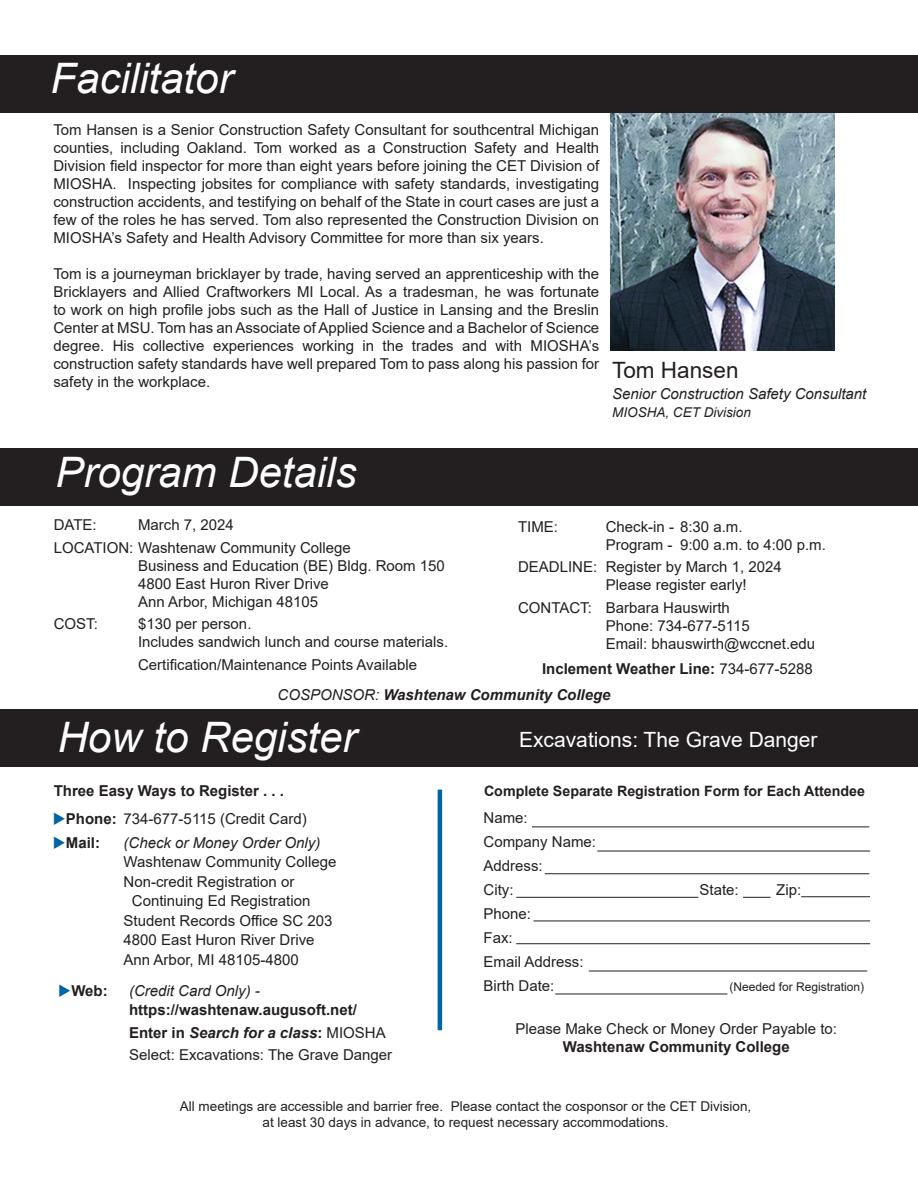
<style>
.page{position:relative;width:918px;height:1188px;background:#fff}
.page>*{position:absolute;margin:0;border:0;box-sizing:border-box;transform-origin:0 0}
.t1{font:italic 42px "Arial";color:#fff}
.t2{font:22.5px "Arial";color:#231f20}
.t3{font:21px "Arial";color:#fff}
.t4{font:15px/18px "Arial";color:#231f20}
.t5{font:700 15px/22.5px "Arial";color:#231f20}
.t6{font:italic 15px "Arial";color:#231f20}
.t7{font:italic 700 15px "Arial";color:#231f20}
.t8{font:700 14.25px "Arial";color:#231f20}
.t9{font:13.5px/15.8px "Arial";color:#231f20;text-align:center}
.t10{font:italic 13.5px "Arial";color:#231f20}
.t11{font:12px "Arial";color:#231f20}
.s1{font-weight:400}
.s2{color:#0065a4}
.s3{font-weight:700}
.s4{font-style:italic}
</style>
<div class="page">
<img style="left:611px;top:113px;width:223px;height:238px">
<div style="left:0;top:448px;width:918px;height:58px;background:#231f20"></div>
<div style="left:0;top:709px;width:918px;height:58px;background:#231f20"></div>
<div style="left:0;top:55px;width:918px;height:57px;background:#231f20"></div>
<hr style="left:438px;top:790px;width:4px;height:240px;background:#0065a4">
<hr style="left:532px;top:827px;width:337px;height:1px;background:#231f20">
<hr style="left:597px;top:851px;width:273px;height:1px;background:#231f20">
<hr style="left:545px;top:874px;width:324px;height:1px;background:#231f20">
<hr style="left:516px;top:897px;width:182px;height:1px;background:#231f20">
<svg style="left:743px;top:897px;width:27px;height:1px"></svg>
<hr style="left:801px;top:896px;width:69px;height:1px;background:#231f20">
<hr style="left:555px;top:994px;width:172px;height:1px;background:#231f20">
<hr style="left:533px;top:921px;width:337px;height:1px;background:#231f20">
<hr style="left:516px;top:943px;width:354px;height:1px;background:#231f20">
<hr style="left:589px;top:971px;width:278px;height:1px;background:#231f20">
<h1 class="t1" style="left:51px;top:51px;width:184px">Facilitator</h1>
<p class="t4" style="left:53px;top:121px;width:547px;text-align:justify">Tom Hansen is a Senior Construction Safety Consultant for southcentral Michigan counties, including Oakland. Tom worked as a Construction Safety and Health Division field inspector for more than eight years before joining the CET Division of MIOSHA. Inspecting jobsites for compliance with safety standards, investigating construction accidents, and testifying on behalf of the State in court cases are just a few of the roles he has served. Tom also represented the Construction Division on MIOSHA’s Safety and Health Advisory Committee for more than six years.</p>
<p class="t4" style="left:53px;top:265px;width:547px;text-align:justify">Tom is a journeyman bricklayer by trade, having served an apprenticeship with the Bricklayers and Allied Craftworkers MI Local. As a tradesman, he was fortunate to work on high profile jobs such as the Hall of Justice in Lansing and the Breslin Center at MSU. Tom has an Associate of Applied Science and a Bachelor of Science degree. His collective experiences working in the trades and with MIOSHA’s construction safety standards have well prepared Tom to pass along his passion for safety in the workplace.</p>
<h2 class="t2" style="left:612px;top:355px;width:128px">Tom Hansen</h2>
<p class="t6" style="left:612px;top:384px;width:256px">Senior Construction Safety Consultant</p>
<p class="t10" style="left:612px;top:404px;width:140px">MIOSHA, CET Division</p>
<h1 class="t1" style="left:55px;top:445px;width:303px">Program Details</h1>
<p class="t4" style="left:54px;top:513px;width:299px;line-height:22.5px;text-indent:84px">March 7, 2024<br>LOCATION: Washtenaw Community College</p>
<p class="t4" style="left:138px;top:556px;width:308px">Business and Education (BE) Bldg. Room 150<br>4800 East Huron River Drive<br>Ann Arbor, Michigan 48105</p>
<p class="t4" style="left:54px;top:615px;width:46px">COST:</p>
<p class="t4" style="left:138px;top:615px;width:312px">$130 per person.<br>Includes sandwich lunch and course materials.</p>
<p class="t4" style="left:138px;top:655px;width:281px">Certification/Maintenance Points Available</p>
<p class="t4" style="left:54px;top:516px;width:45px">DATE:</p>
<p class="t4" style="left:518px;top:517px;width:42px">TIME:</p>
<p class="t4" style="left:606px;top:517px;width:222px">Check-in - 8:30 a.m.<br>Program - 9:00 a.m. to 4:00 p.m.</p>
<p class="t4" style="left:606px;top:558px;width:177px;text-indent:-88px">DEADLINE: Register by March 1, 2024<br>Please register early!</p>
<p class="t4" style="left:606px;top:598px;width:211px;text-indent:-88px">CONTACT: Barbara Hauswirth<br>Phone: 734-677-5115<br>Email: bhauswirth@wccnet.edu</p>
<p class="t5" style="left:542px;top:657px;width:272px">Inclement Weather Line: <span class="s1">734-677-5288</span></p>
<p class="t7" style="left:278px;top:685px;width:335px"><span class="s1">COSPONSOR:</span> Washtenaw Community College</p>
<h1 class="t1" style="left:58px;top:710px;width:300px">How to Register</h1>
<p class="t5" style="left:54px;top:780px;width:232px">Three Easy Ways to Register . . .</p>
<p class="t4" style="left:53px;top:810px;width:256px"><span class="s2">◆</span><span class="s3">Phone:</span> 734-677-5115 (Credit Card)</p>
<p class="t5" style="left:53px;top:832px;width:49px"><span class="s2">◆</span>Mail:</p>
<p class="t6" style="left:124px;top:833px;width:198px">(Check or Money Order Only)</p>
<p class="t4" style="left:124px;top:853px;width:214px">Washtenaw Community College</p>
<p class="t4" style="left:124px;top:873px;width:172px">Non-credit Registration or</p>
<p class="t4" style="left:132px;top:892px;width:180px">Continuing Ed Registration</p>
<p class="t4" style="left:124px;top:912px;width:210px">Student Records Office SC 203</p>
<p class="t4" style="left:124px;top:931px;width:192px">4800 East Huron River Drive</p>
<p class="t4" style="left:124px;top:951px;width:177px">Ann Arbor, MI 48105-4800</p>
<p class="t5" style="left:58px;top:979px;width:51px"><span class="s2">◆</span>Web:</p>
<p class="t6" style="left:129px;top:981px;width:132px">(Credit Card Only) -</p>
<p class="t5" style="left:129px;top:999px;width:265px">https://washtenaw.augusoft.net/<br>Enter in <span class="s4">Search for a class</span>: <span class="s1">MIOSHA<br>Select: Excavations: The Grave Danger</span></p>
<h3 class="t3" style="left:519px;top:725px;width:300px">Excavations: The Grave Danger</h3>
<p class="t8" style="left:484px;top:781px;width:383px">Complete Separate Registration Form for Each Attendee</p>
<p class="t4" style="left:484px;top:806px;width:114px;line-height:24px">Name:<br>Company Name:<br>Address:<br>City:</p>
<p class="t4" style="left:484px;top:902px;width:102px;line-height:24px">Phone:<br>Fax:<br>Email Address:<br>Birth Date:</p>
<p class="t4" style="left:700px;top:881px;width:41px">State:</p>
<p class="t4" style="left:776px;top:881px;width:27px">Zip:</p>
<p class="t11" style="left:729px;top:979px;width:136px">(Needed for Registration)</p>
<p class="t4" style="left:515px;top:1019px;width:323px">Please Make Check or Money Order Payable to:</p>
<p class="t5" style="left:563px;top:1035px;width:228px">Washtenaw Community College</p>
<p class="t9" style="left:180px;top:1099px;width:573px">All meetings are accessible and barrier free. Please contact the cosponsor or the CET Division, at least 30 days in advance, to request necessary accommodations.</p>
</div>
